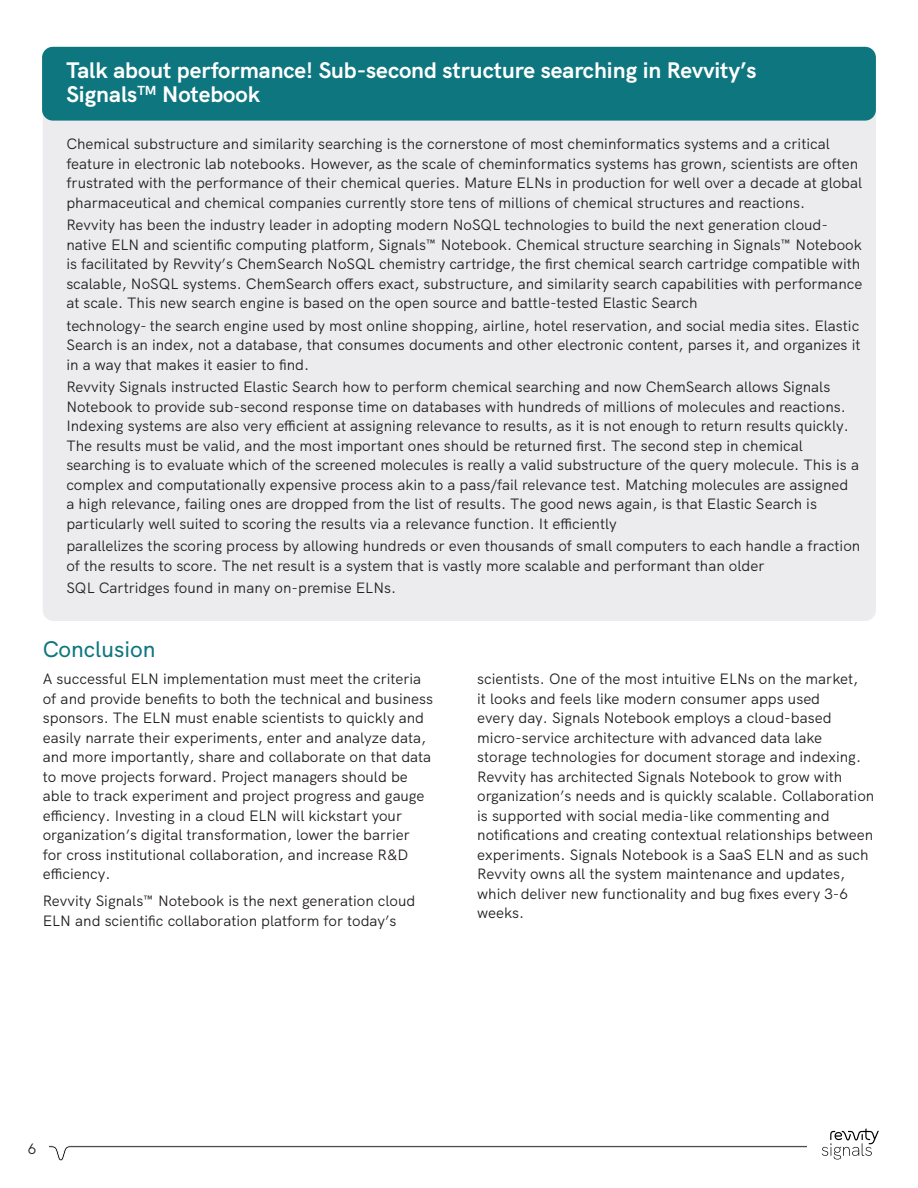
<style>
.page{position:relative;width:918px;height:1188px;background:#fff}
.page>*{position:absolute;margin:0;border:0;box-sizing:border-box;transform-origin:0 0}
.t1{font:700 22.5px "HK Grotesk";color:#fff}
.t2{font:500 22.5px "HK Grotesk";color:#0e767f}
.t3{font:15px/19.5px "HK Grotesk";color:#231f20}
</style>
<div class="page">
<svg style="left:49px;top:1145px;width:758px;height:16px"></svg>
<svg style="left:822px;top:1128px;width:57px;height:32px"></svg>
<div style="left:43px;top:101px;width:833px;height:520px;background:#ececee;border-radius:11px"></div>
<div style="left:42px;top:47px;width:834px;height:74px;background:#0e767f;border-radius:11px"></div>
<p class="t1" style="left:66px;top:53px;width:692px">Talk about performance! Sub-second structure searching in Revvity’s</p>
<p class="t1" style="left:66px;top:77px;width:195px">Signals<sup>TM</sup> Notebook</p>
<p class="t3" style="left:66px;top:133px;width:797px">Chemical substructure and similarity searching is the cornerstone of most cheminformatics systems and a critical feature in electronic lab notebooks. However, as the scale of cheminformatics systems has grown, scientists are often frustrated with the performance of their chemical queries. Mature ELNs in production for well over a decade at global pharmaceutical and chemical companies currently store tens of millions of chemical structures and reactions.</p>
<p class="t3" style="left:66px;top:214px;width:797px">Revvity has been the industry leader in adopting modern NoSQL technologies to build the next generation cloud&shy;native ELN and scientific computing platform, Signals™ Notebook. Chemical structure searching in Signals™ Notebook is facilitated by Revvity’s ChemSearch NoSQL chemistry cartridge, the first chemical search cartridge compatible with scalable, NoSQL systems. ChemSearch offers exact, substructure, and similarity search capabilities with performance at scale. This new search engine is based on the open source and battle-tested Elastic Search</p>
<p class="t3" style="left:66px;top:314px;width:796px;text-align:justify">technology- the search engine used by most online shopping, airline, hotel reservation, and social media sites. Elastic Search is an index, not a database, that consumes documents and other electronic content, parses it, and organizes it in a way that makes it easier to find.</p>
<p class="t3" style="left:66px;top:376px;width:794px">Revvity Signals instructed Elastic Search how to perform chemical searching and now ChemSearch allows Signals Notebook to provide sub-second response time on databases with hundreds of millions of molecules and reactions.<br>Indexing systems are also very efficient at assigning relevance to results, as it is not enough to return results quickly.<br>The results must be valid, and the most important ones should be returned first. The second step in chemical searching is to evaluate which of the screened molecules is really a valid substructure of the query molecule. This is a complex and computationally expensive process akin to a pass/fail relevance test. Matching molecules are assigned a high relevance, failing ones are dropped from the list of results. The good news again, is that Elastic Search is particularly well suited to scoring the results via a relevance function. It efficiently</p>
<p class="t3" style="left:66px;top:535px;width:795px">parallelizes the scoring process by allowing hundreds or even thousands of small computers to each handle a fraction of the results to score. The net result is a system that is vastly more scalable and performant than older</p>
<p class="t3" style="left:66px;top:577px;width:331px">SQL Cartridges found in many on-premise ELNs.</p>
<p class="t2" style="left:43px;top:632px;width:114px">Conclusion</p>
<p class="t3" style="left:43px;top:668px;width:392px">A successful ELN implementation must meet the criteria of and provide benefits to both the technical and business sponsors. The ELN must enable scientists to quickly and easily narrate their experiments, enter and analyze data, and more importantly, share and collaborate on that data to move projects forward. Project managers should be able to track experiment and project progress and gauge efficiency. Investing in a cloud ELN will kickstart your organization’s digital transformation, lower the barrier<br>for cross institutional collaboration, and increase R&amp;D efficiency.</p>
<p class="t3" style="left:43px;top:890px;width:374px">Revvity Signals™ Notebook is the next generation cloud<br>ELN and scientific collaboration platform for today’s</p>
<p class="t3" style="left:477px;top:668px;width:399px">scientists. One of the most intuitive ELNs on the market,<br>it looks and feels like modern consumer apps used<br>every day. Signals Notebook employs a cloud-based micro-service architecture with advanced data lake storage technologies for document storage and indexing.<br>Revvity has architected Signals Notebook to grow with organization’s needs and is quickly scalable. Collaboration is supported with social media-like commenting and notifications and creating contextual relationships between experiments. Signals Notebook is a SaaS ELN and as such Revvity owns all the system maintenance and updates, which deliver new functionality and bug fixes every 3-6 weeks.</p>
<p class="t3" style="left:28px;top:1138px;width:10px">6</p>
</div>
